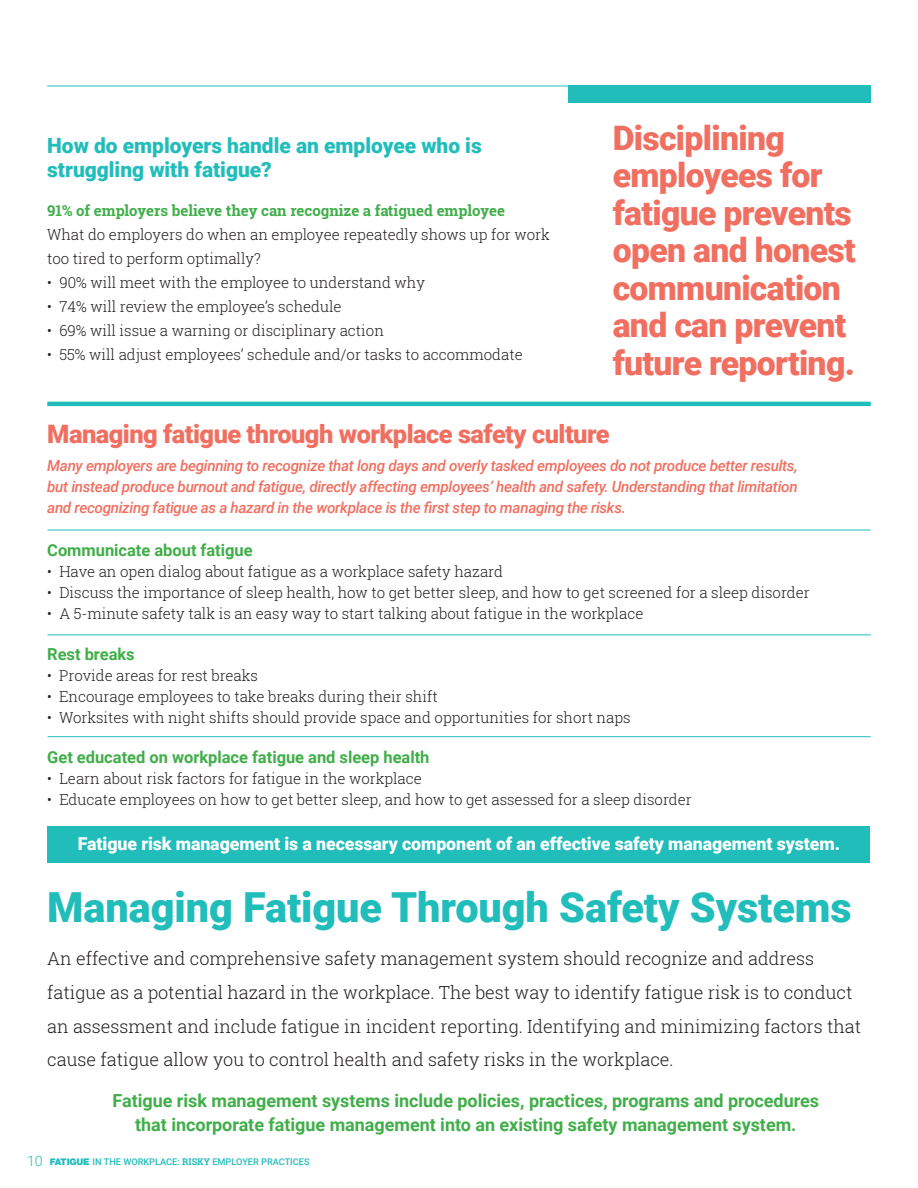
<style>
.page{position:relative;width:918px;height:1188px;background:#fff}
.page>*{position:absolute;margin:0;border:0;box-sizing:border-box;transform-origin:0 0}
.t1{font:900 41.55px "Roboto";color:#21bdbb}
.t2{font:900 33.75px/37.5px "Roboto";letter-spacing:-.02em;color:#f06f60}
.t3{font:900 25.35px "Roboto";letter-spacing:-.02em;color:#f06f60}
.t4{font:900 21px/24px "Roboto";color:#21bdbb}
.t5{font:300 18px/33.8px "Roboto Slab";color:#231f20}
.t6{font:700 18px/24px "Roboto";color:#40ae49;text-align:center}
.t7{font:900 17.7px "Roboto";letter-spacing:-.005em;color:#fff}
.t8{font:700 16.5px "Roboto";color:#40ae49}
.t9{font:italic 500 15.15px/21px "Roboto";letter-spacing:-.02em;color:#f06f60;text-align:justify}
.t10{font:300 15px/24px "Roboto Slab";color:#231f20}
.t11{font:700 15px "Roboto Slab";color:#40ae49}
.t12{font:500 9.15px "Roboto";color:#21bdbb}
.s1{font-weight:300;font-size:14.25px}
.s2{font-family:"Helvetica Neue LT Std";font-weight:900}
.s3{font-family:"Roboto Slab";font-weight:700}
</style>
<div class="page">
<hr style="left:48px;top:530px;width:823px;height:1px;background:#21bdbb">
<hr style="left:48px;top:634px;width:823px;height:1px;background:#21bdbb">
<hr style="left:48px;top:736px;width:823px;height:1px;background:#21bdbb">
<hr style="left:47px;top:402px;width:824px;height:4px;background:#21bdbb">
<div style="left:48px;top:826px;width:822px;height:37px;background:#21bdbb"></div>
<div style="left:568px;top:86px;width:303px;height:17px;background:#21bdbb"></div>
<hr style="left:47px;top:86px;width:824px;height:1px;background:#21bdbb">
<h3 class="t4" style="left:47px;top:132px;width:436px">How do employers handle an employee who is struggling with fatigue?</h3>
<p class="t11" style="left:47px;top:200px;width:459px">91% of employers believe they can recognize a fatigued employee</p>
<p class="t10" style="left:47px;top:222px;width:504px">What do employers do when an employee repeatedly shows up for work too tired to perform optimally?</p>
<p class="t10" style="left:47px;top:270px;width:379px">• 90% will meet with the employee to understand why</p>
<p class="t10" style="left:47px;top:294px;width:296px">• 74% will review the employee’s schedule</p>
<p class="t10" style="left:47px;top:318px;width:338px">• 69% will issue a warning or disciplinary action</p>
<p class="t10" style="left:47px;top:342px;width:477px">• 55% will adjust employees’ schedule and/or tasks to accommodate</p>
<h2 class="t2" style="left:613px;top:118px;width:244px">Disciplining employees for fatigue prevents open and honest communication and can prevent future reporting.</h2>
<h3 class="t3" style="left:47px;top:416px;width:564px">Managing fatigue through workplace safety culture</h3>
<p class="t9" style="left:47px;top:454px;width:752px">Many employers are beginning to recognize that long days and overly tasked employees do not produce better results, but instead produce burnout and fatigue, directly affecting employees’ health and safety. Understanding that limitation and recognizing fatigue as a hazard in the workplace is the first step to managing the risks.</p>
<p class="t8" style="left:47px;top:539px;width:207px">Communicate about fatigue</p>
<p class="t10" style="left:47px;top:559px;width:457px">• Have an open dialog about fatigue as a workplace safety hazard</p>
<p class="t10" style="left:47px;top:580px;width:764px">• Discuss the importance of sleep health, how to get better sleep, and how to get screened for a sleep disorder</p>
<p class="t10" style="left:47px;top:601px;width:598px">• A 5-minute safety talk is an easy way to start talking about fatigue in the workplace</p>
<p class="t8" style="left:47px;top:642px;width:89px">Rest breaks</p>
<p class="t10" style="left:47px;top:663px;width:212px">• Provide areas for rest breaks</p>
<p class="t10" style="left:47px;top:684px;width:392px">• Encourage employees to take breaks during their shift</p>
<p class="t10" style="left:47px;top:705px;width:585px">• Worksites with night shifts should provide space and opportunities for short naps</p>
<p class="t8" style="left:47px;top:746px;width:384px">Get educated on workplace fatigue and sleep health</p>
<p class="t10" style="left:47px;top:766px;width:376px">• Learn about risk factors for fatigue in the workplace</p>
<p class="t10" style="left:47px;top:787px;width:646px">• Educate employees on how to get better sleep, and how to get assessed for a sleep disorder</p>
<p class="t7" style="left:78px;top:831px;width:764px">Fatigue risk management is a necessary component of an effective safety management system.</p>
<h1 class="t1" style="left:47px;top:878px;width:806px">Managing Fatigue Through Safety Systems</h1>
<p class="t5" style="left:47px;top:941px;width:815px">An effective and comprehensive safety management system should recognize and address fatigue as a potential hazard in the workplace. The best way to identify fatigue risk is to conduct an assessment and include fatigue in incident reporting. Identifying and minimizing factors that cause fatigue allow you to control health and safety risks in the workplace.</p>
<p class="t6" style="left:113px;top:1088px;width:708px">Fatigue risk management systems include policies, practices, programs and procedures that incorporate fatigue management into an existing safety management system.</p>
<p class="t12" style="left:27px;top:1156px;width:284px"><span class="s1">10</span> <span class="s2">FATIGUE</span> IN THE WORKPLACE: <span class="s3">RISKY</span> EMPLOYER PRACTICES</p>
</div>
